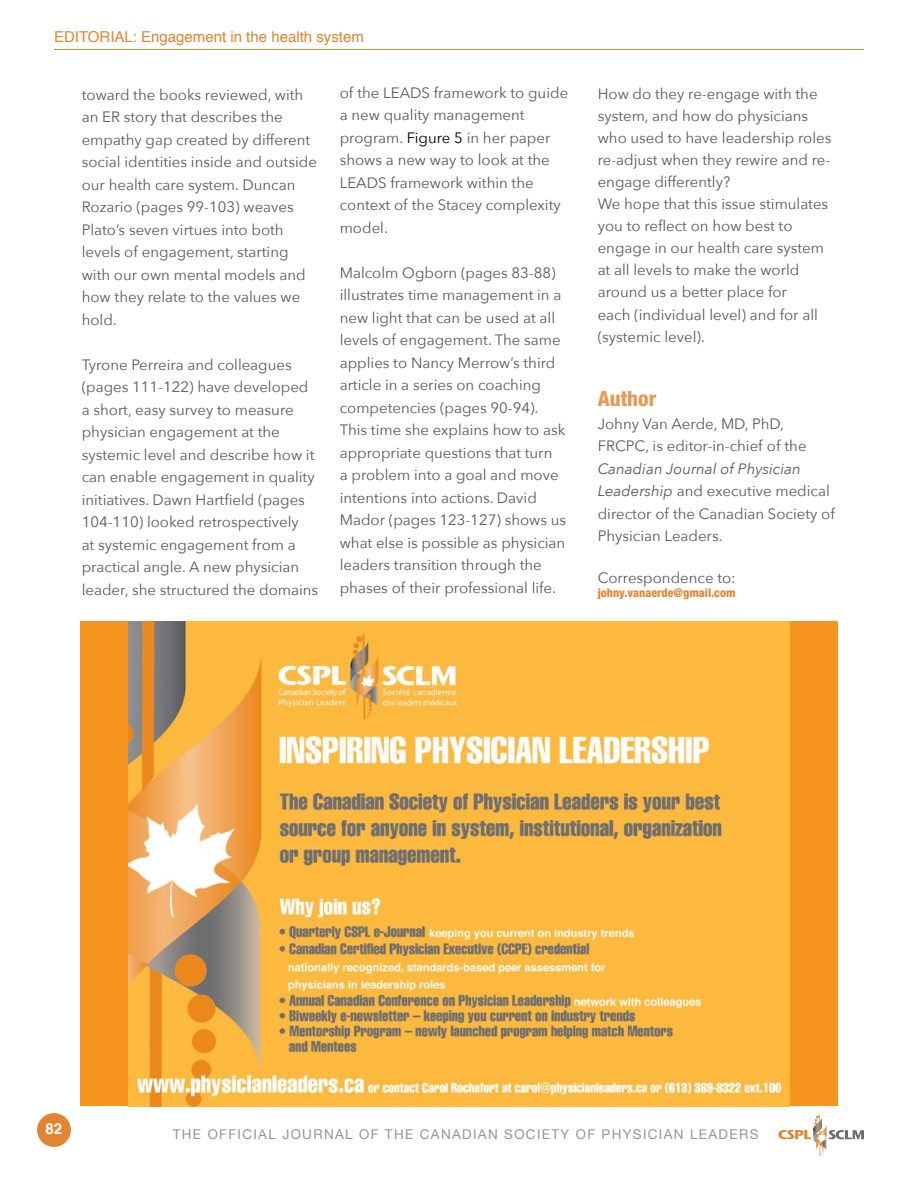
<style>
.page{position:relative;width:918px;height:1188px;background:#fff}
.page>*{position:absolute;margin:0;border:0;box-sizing:border-box;transform-origin:0 0}
.t1{font:800 condensed 21px "Helvetica Neue LT Pro";color:#e79956}
.t2{font:15px/22.5px "Avenir Next";color:#58595b}
.t3{font:15px "Helvetica";color:#e28431}
.t4{font:700 15px "Helvetica";color:#fff}
.t5{font:13.5px "Helvetica Neue";letter-spacing:.1em;color:#939598}
.t6{font:800 condensed 12px "Helvetica Neue LT Pro";color:#e28431}
.s1{color:#000}
.s2{font-style:italic}
</style>
<div class="page">
<svg style="left:778px;top:1114px;width:86px;height:42px"></svg>
<div style="left:37px;top:1113px;width:34px;height:34px;background:#e28431;border-radius:50%"></div>
<hr style="left:54px;top:49px;width:810px;height:1px;background:#e28431">
<div style="left:80px;top:621px;width:758px;height:485px;background:#f7941d"></div>
<img style="left:128px;top:621px;width:662px;height:485px">
<p class="t3" style="left:54px;top:25px;width:311px">EDITORIAL: Engagement in the health system</p>
<p class="t2" style="left:82px;top:83px;width:237px">toward the books reviewed, with an ER story that describes the empathy gap created by different social identities inside and outside our health care system. Duncan<br>Rozario (pages 99-103) weaves<br>Plato’s seven virtues into both levels of engagement, starting with our own mental models and how they relate to the values we hold.</p>
<p class="t2" style="left:82px;top:353px;width:238px">Tyrone Perreira and colleagues (pages 111-122) have developed a short, easy survey to measure physician engagement at the systemic level and describe how it can enable engagement in quality initiatives. Dawn Hartfield (pages<br>104-110) looked retrospectively<br>at systemic engagement from a practical angle. A new physician leader, she structured the domains</p>
<p class="t2" style="left:340px;top:80px;width:230px">of the LEADS framework to guide a new quality management program. <span class="s1">Figure 5</span> in her paper shows a new way to look at the<br>LEADS framework within the context of the Stacey complexity model.</p>
<p class="t2" style="left:340px;top:260px;width:228px">Malcolm Ogborn (pages 83-88) illustrates time management in a new light that can be used at all levels of engagement. The same applies to Nancy Merrow’s third article in a series on coaching competencies (pages 90-94).<br>This time she explains how to ask appropriate questions that turn<br>a problem into a goal and move intentions into actions. David<br>Mador (pages 123-127) shows us what else is possible as physician leaders transition through the phases of their professional life.</p>
<p class="t2" style="left:598px;top:82px;width:235px;line-height:22px">How do they re-engage with the system, and how do physicians who used to have leadership roles re-adjust when they rewire and re&shy;engage differently?<br>We hope that this issue stimulates you to reflect on how best to engage in our health care system at all levels to make the world around us a better place for<br>each (individual level) and for all (systemic level).</p>
<h1 class="t1" style="left:598px;top:386px;width:60px">Author</h1>
<p class="t2" style="left:598px;top:411px;width:210px">Johny Van Aerde, MD, PhD,<br>FRCPC, is editor-in-chief of the</p>
<p class="t2" style="left:598px;top:456px;width:239px"><span class="s2">Canadian Journal of Physician<br>Leadership</span> and executive medical director of the Canadian Society of<br>Physician Leaders.</p>
<p class="t2" style="left:598px;top:566px;width:140px">Correspondence to:</p>
<p class="t6" style="left:598px;top:586px;width:139px">johny.vanaerde@gmail.com</p>
<p class="t4" style="left:46px;top:1117px;width:18px">82</p>
<p class="t5" style="left:173px;top:1124px;width:587px">THE OFFICIAL JOURNAL OF THE CANADIAN SOCIETY OF PHYSICIAN LEADERS</p>
</div>
